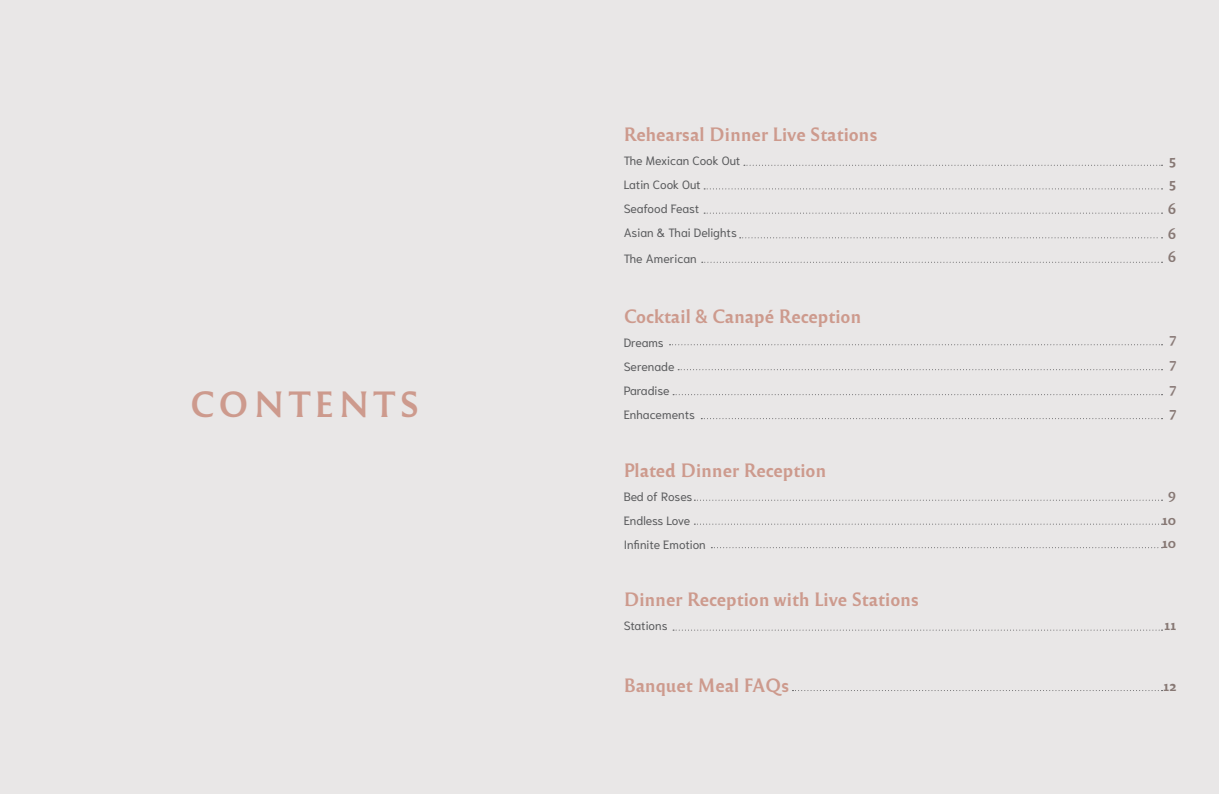
<style>
.page{position:relative;width:1219px;height:794px;background:#e9e7e7}
.page>*{position:absolute;margin:0;border:0;box-sizing:border-box;transform-origin:0 0}
.t1{font:34px "Reforma 1969 Negra";letter-spacing:.12em;color:#cd9a8d}
.t2{font:18px "Reforma 1969 Negra";color:#cd9a8d}
.t3{font:14px/23.6px "Reforma 1969 Negra";color:#877874}
.t4{font:14px/24.9px "Reforma 1969 Negra";color:#8b7c79;text-align:justify}
.t5{font:12px/24px "Niramit";color:#58595b}
</style>
<div class="page">
<svg style="left:744px;top:165px;width:418px;height:1px"></svg>
<svg style="left:704px;top:188px;width:458px;height:1px"></svg>
<svg style="left:704px;top:213px;width:458px;height:1px"></svg>
<svg style="left:702px;top:262px;width:460px;height:1px"></svg>
<svg style="left:669px;top:344px;width:493px;height:1px"></svg>
<svg style="left:673px;top:629px;width:489px;height:1px"></svg>
<svg style="left:792px;top:690px;width:370px;height:1px"></svg>
<svg style="left:694px;top:500px;width:468px;height:1px"></svg>
<svg style="left:694px;top:523px;width:468px;height:1px"></svg>
<svg style="left:711px;top:547px;width:451px;height:1px"></svg>
<svg style="left:678px;top:369px;width:484px;height:1px"></svg>
<svg style="left:673px;top:394px;width:489px;height:1px"></svg>
<svg style="left:701px;top:418px;width:461px;height:1px"></svg>
<svg style="left:740px;top:237px;width:422px;height:1px"></svg>
<h1 class="t1" style="left:190px;top:384px;width:231px">contents</h1>
<h2 class="t2" style="left:624px;top:124px;width:256px">Rehearsal D inner Live Stations</h2>
<p class="t5" style="left:624px;top:149px;width:118px">The Mexican Cook Out<br>Latin Cook Out<br>Seafood Feast<br>Asian &amp; Thai Delights</p>
<p class="t5" style="left:624px;top:247px;width:75px">The American</p>
<h2 class="t2" style="left:624px;top:306px;width:239px">Cocktail &amp; Canapé Reception</h2>
<p class="t5" style="left:624px;top:331px;width:73px">Dreams<br>Serenade<br>Paradise<br>Enhacements</p>
<h2 class="t2" style="left:624px;top:459px;width:204px">Plated D inner Reception</h2>
<p class="t5" style="left:624px;top:484px;width:84px">Bed of Roses<br>Endless Love<br>Infinite Emotion</p>
<h2 class="t2" style="left:624px;top:589px;width:297px">D inner Reception with Live Stations</h2>
<p class="t5" style="left:624px;top:614px;width:45px">Stations</p>
<h2 class="t2" style="left:624px;top:674px;width:167px">Banquet Meal FAQs</h2>
<p class="t3" style="left:1169px;top:148px;width:9px">5<br>5</p>
<p class="t3" style="left:1168px;top:196px;width:10px;line-height:25.7px">6<br>6</p>
<p class="t3" style="left:1168px;top:245px;width:10px">6</p>
<p class="t4" style="left:1170px;top:326px;width:8px">7<br>7<br>7</p>
<p class="t3" style="left:1170px;top:400px;width:8px">7</p>
<p class="t3" style="left:1162px;top:481px;width:16px;line-height:25.9px;text-align:center">9<br>10</p>
<p class="t3" style="left:1162px;top:531px;width:16px">10</p>
<p class="t3" style="left:1165px;top:613px;width:13px">11</p>
<p class="t3" style="left:1164px;top:674px;width:14px">12</p>
</div>
